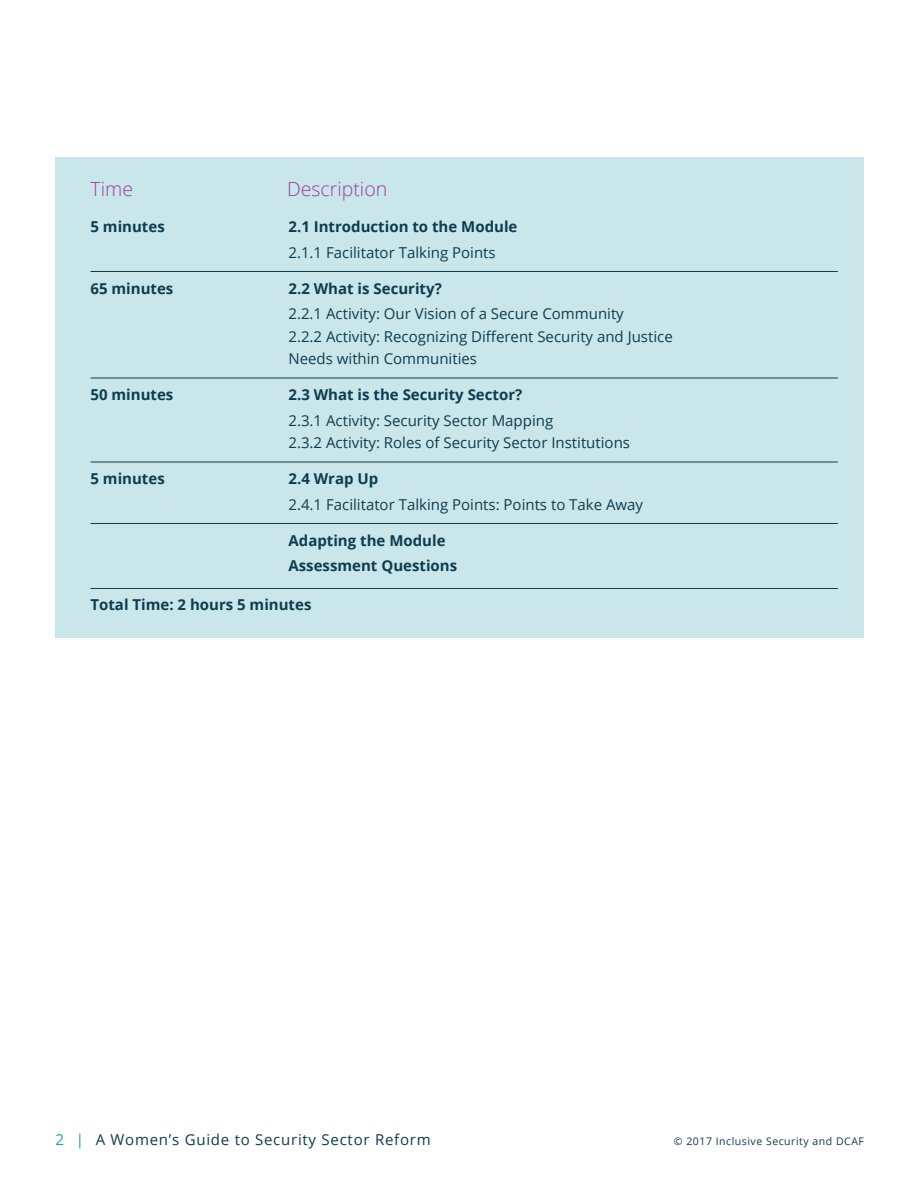
<style>
.page{position:relative;width:918px;height:1188px;background:#fff}
.page>*{position:absolute;margin:0;border:0;box-sizing:border-box;transform-origin:0 0}
.t1{font:300 19.5px "Open Sans";color:#9f4097}
.t2{font:15px/22.5px "Open Sans";color:#0e3d4e}
.t3{font:700 15px/25.5px "Open Sans";color:#0e3d4e}
.t4{font:15px "Open Sans";letter-spacing:.05em;color:#0e3d4e}
.t5{font:10.5px "Open Sans";letter-spacing:.05em;color:#0e3d4e}
.s1{color:#179dc1}
</style>
<div class="page">
<div style="left:56px;top:157px;width:808px;height:480px;background:#c9e6eb"></div>
<hr style="left:91px;top:271px;width:747px;height:1px;background:#0e3d4e">
<hr style="left:91px;top:378px;width:747px;height:1px;background:#0e3d4e">
<hr style="left:91px;top:462px;width:747px;height:1px;background:#0e3d4e">
<hr style="left:91px;top:523px;width:747px;height:1px;background:#0e3d4e">
<hr style="left:91px;top:588px;width:747px;height:1px;background:#0e3d4e">
<h1 class="t1" style="left:91px;top:176px;width:44px">Time</h1>
<h1 class="t1" style="left:287px;top:176px;width:102px">Description</h1>
<p class="t3" style="left:91px;top:214px;width:76px">5 minutes</p>
<p class="t3" style="left:289px;top:214px;width:230px">2.1 Introduction to the Module</p>
<p class="t2" style="left:289px;top:241px;width:209px">2.1.1 Facilitator Talking Points</p>
<p class="t3" style="left:91px;top:275px;width:84px">65 minutes</p>
<p class="t3" style="left:289px;top:275px;width:155px">2.2 What is Security?</p>
<p class="t2" style="left:289px;top:302px;width:386px">2.2.1 Activity: Our Vision of a Secure Community<br>2.2.2 Activity: Recognizing Different Security and Justice<br>Needs within Communities</p>
<p class="t3" style="left:91px;top:382px;width:84px">50 minutes</p>
<p class="t3" style="left:289px;top:382px;width:235px">2.3 What is the Security Sector?</p>
<p class="t2" style="left:289px;top:409px;width:343px">2.3.1 Activity: Security Sector Mapping<br>2.3.2 Activity: Roles of Security Sector Institutions</p>
<p class="t3" style="left:91px;top:466px;width:76px">5 minutes</p>
<p class="t3" style="left:289px;top:466px;width:91px">2.4 Wrap Up</p>
<p class="t2" style="left:289px;top:493px;width:356px">2.4.1 Facilitator Talking Points: Points to Take Away</p>
<p class="t3" style="left:289px;top:527px;width:170px">Adapting the Module<br>Assessment Questions</p>
<p class="t3" style="left:91px;top:592px;width:222px">Total Time: 2 hours 5 minutes</p>
<p class="t4" style="left:56px;top:1130px;width:377px"><span class="s1">2 |</span> A Women’s Guide to Security Sector Reform</p>
<p class="t5" style="left:674px;top:1134px;width:192px">© 2017 Inclusive Security and DCAF</p>
</div>
